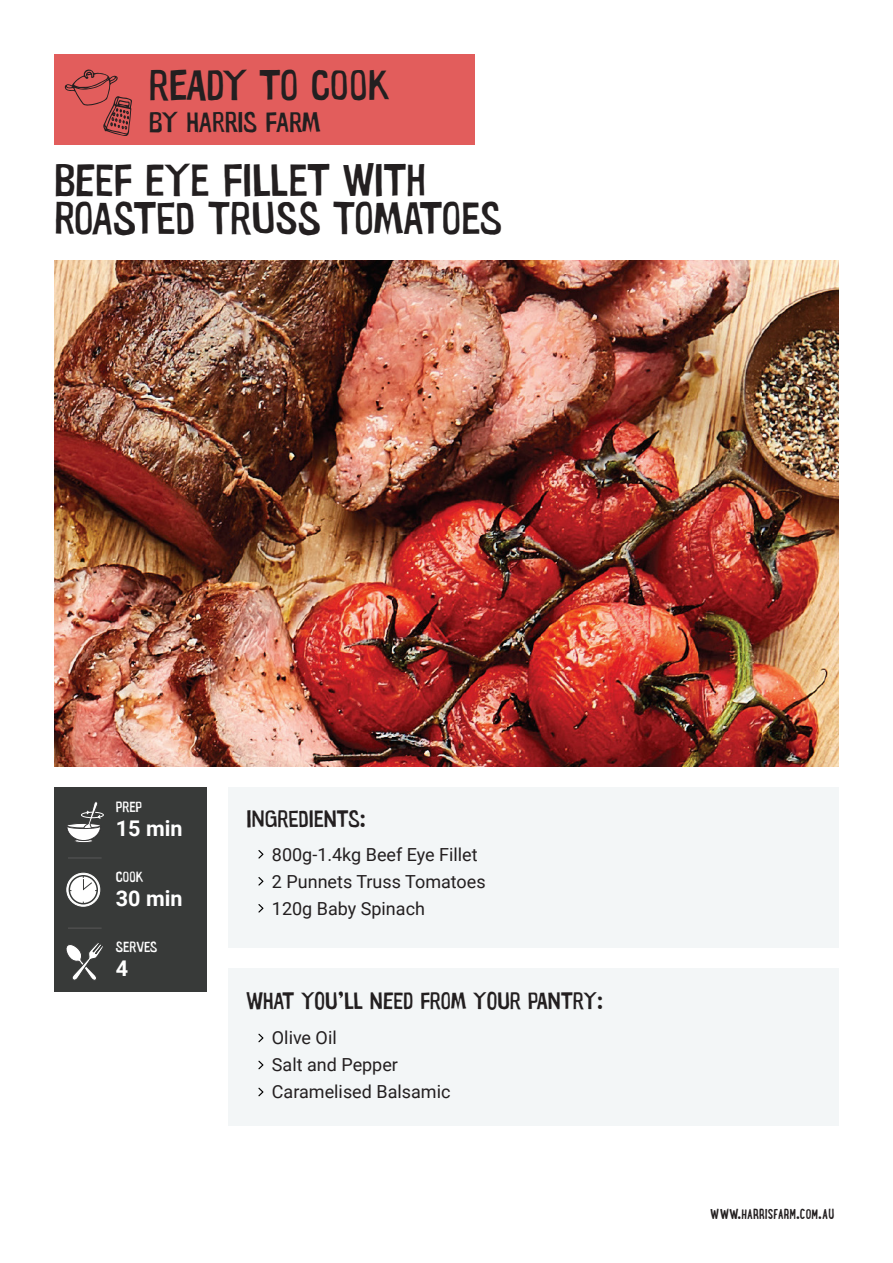
<style>
.page{position:relative;width:893px;height:1263px;background:#fff}
.page>*{position:absolute;margin:0;border:0;box-sizing:border-box;transform-origin:0 0}
.t1{font:46.05px/38.4px "Warugaki";color:#231f20}
.t2{font:43.2px "Warugaki";letter-spacing:-.005em;color:#231f20}
.t3{font:28.8px "Warugaki";color:#231f20}
.t4{font:24px "Warugaki";color:#231f20}
.t5{font:700 21.6px "Roboto";color:#fff}
.t6{font:18px "Roboto";color:#231f20}
.t7{font:700 15px "Lunch Box";color:#231f20}
.t8{font:15px "Warugaki";color:#fff}
</style>
<div class="page">
<div style="left:228px;top:787px;width:611px;height:161px;background:#f3f6f7"></div>
<div style="left:54px;top:54px;width:420px;height:90px;background:#e25d5c"></div>
<div style="left:228px;top:968px;width:611px;height:158px;background:#f3f6f7"></div>
<img style="left:54px;top:261px;width:785px;height:505px">
<div style="left:54px;top:787px;width:152px;height:204px;background:#383a39"></div>
<hr style="left:68px;top:857px;width:34px;height:1px;background:#535353">
<hr style="left:68px;top:927px;width:34px;height:2px;background:#535353">
<svg style="left:258px;top:850px;width:5px;height:8px"></svg>
<svg style="left:258px;top:877px;width:5px;height:8px"></svg>
<svg style="left:258px;top:904px;width:5px;height:8px"></svg>
<svg style="left:258px;top:1034px;width:5px;height:8px"></svg>
<svg style="left:258px;top:1061px;width:5px;height:8px"></svg>
<svg style="left:258px;top:1088px;width:5px;height:8px"></svg>
<svg style="left:64px;top:69px;width:68px;height:67px"></svg>
<svg style="left:66px;top:943px;width:37px;height:38px"></svg>
<div style="left:74px;top:839px;width:19px;height:4px;border:1px solid #3a3a3a;border-radius:50%"></div>
<svg style="left:67px;top:801px;width:37px;height:40px"></svg>
<svg style="left:67px;top:873px;width:33px;height:33px"></svg>
<div style="left:66px;top:873px;width:34px;height:34px;border:1px solid #fff;border-radius:50%"></div>
<div style="left:69px;top:876px;width:28px;height:28px;background:#fff;border-radius:50%"></div>
<div style="left:69px;top:875px;width:29px;height:29px;border:2px solid #383a39;border-radius:50%"></div>
<svg style="left:83px;top:875px;width:14px;height:16px"></svg>
<p class="t2" style="left:149px;top:58px;width:243px">READY TO COOK</p>
<p class="t3" style="left:149px;top:104px;width:173px">BY HARRIS FARM</p>
<p class="t1" style="left:54px;top:160px;width:449px">BEEF EYE FILLET WITH<br>ROASTED TRUSS TOMATOES</p>
<p class="t8" style="left:116px;top:797px;width:28px">PREP</p>
<p class="t5" style="left:116px;top:813px;width:68px">15 min</p>
<p class="t8" style="left:116px;top:867px;width:29px">COOK</p>
<p class="t5" style="left:116px;top:883px;width:68px">30 min</p>
<p class="t8" style="left:116px;top:938px;width:43px">SERVES</p>
<p class="t5" style="left:116px;top:953px;width:14px">4</p>
<p class="t4" style="left:246px;top:804px;width:121px">INGREDIENTS:</p>
<p class="t6" style="left:272px;top:841px;width:207px">800g-1.4kg Beef Eye Fillet</p>
<p class="t6" style="left:272px;top:868px;width:215px">2 Punnets Truss Tomatoes</p>
<p class="t6" style="left:272px;top:895px;width:155px">120g Baby Spinach</p>
<p class="t4" style="left:246px;top:985px;width:358px">WHAT YOU’LL NEED FROM YOUR PANTRY:</p>
<p class="t6" style="left:272px;top:1025px;width:66px">Olive Oil</p>
<p class="t6" style="left:272px;top:1052px;width:128px">Salt and Pepper</p>
<p class="t6" style="left:272px;top:1079px;width:180px">Caramelised Balsamic</p>
<p class="t7" style="left:710px;top:1204px;width:126px">WWW.HARRISFARM.COM.AU</p>
</div>
